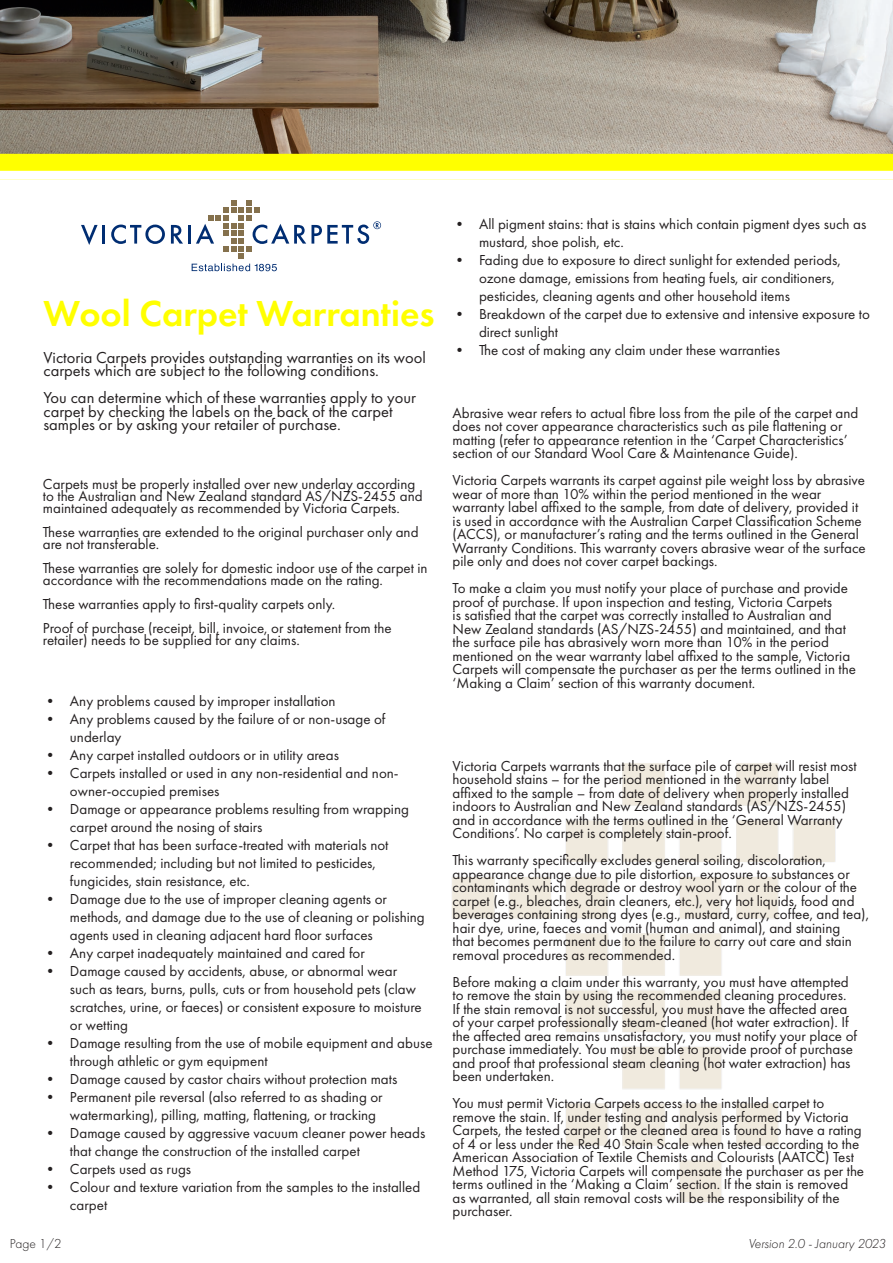
<style>
.page{position:relative;width:893px;height:1263px;background:#fff}
.page>*{position:absolute;margin:0;border:0;box-sizing:border-box;transform-origin:0 0}
.t1{font:600 37.5px "Futura PT";color:#ff0}
.t2{font:16.5px/13.5px "Futura PT";color:#231f20}
.t3{font:15px/13.5px "Futura PT";color:#231f20}
.t4{font:italic 300 13.5px "Futura PT";color:#231f20}
.t5{font:300 13.5px "Futura PT";color:#231f20}
</style>
<div class="page">
<img style="left:452px;top:763px;width:384px;height:439px">
<img style="left:0;top:0;width:893px;height:154px">
<div style="left:1px;top:155px;width:891px;height:24px;background:#ff0"></div>
<div style="left:0;top:154px;width:893px;height:25px;border:2px solid #ff0"></div>
<div style="left:1px;top:172px;width:891px;height:7px;background:#fff"></div>
<div style="left:0;top:171px;width:893px;height:8px;border:2px solid #fff"></div>
<svg style="left:81px;top:225px;width:17px;height:20px"></svg>
<hr style="left:102px;top:225px;width:3px;height:19px;background:#002d72">
<svg style="left:111px;top:225px;width:54px;height:19px"></svg>
<svg style="left:171px;top:225px;width:12px;height:19px"></svg>
<hr style="left:188px;top:225px;width:3px;height:19px;background:#002d72">
<svg style="left:192px;top:200px;width:189px;height:71px"></svg>
<h1 class="t1" style="left:43px;top:298px;width:393px">Wool Carpet Warranties</h1>
<p class="t2" style="left:43px;top:352px;width:384px">Victoria Carpets provides outstanding warranties on its wool carpets which are subject to the following conditions.</p>
<p class="t2" style="left:43px;top:392px;width:374px">You can determine which of these warranties apply to your carpet by checking the labels on the back of the carpet samples or by asking your retailer of purchase.</p>
<p class="t3" style="left:43px;top:479px;width:381px;line-height:12px">Carpets must be properly installed over new underlay according to the Australian and New Zealand standard AS/NZS-2455 and maintained adequately as recommended by Victoria Carpets.</p>
<p class="t3" style="left:43px;top:527px;width:377px;line-height:12px">These warranties are extended to the original purchaser only and are not transferable.</p>
<p class="t3" style="left:43px;top:563px;width:386px;line-height:12px">These warranties are solely for domestic indoor use of the carpet in accordance with the recommendations made on the rating.</p>
<p class="t3" style="left:43px;top:593px;width:350px;line-height:24px">These warranties apply to first-quality carpets only.<br>Proof of purchase (receipt, bill, invoice, or statement from the</p>
<p class="t3" style="left:43px;top:634px;width:258px">retailer) needs to be supplied for any claims.</p>
<p class="t3" style="left:43px;top:695px;width:294px">• Any problems caused by improper installation</p>
<p class="t3" style="left:70px;top:710px;width:317px;line-height:18px;text-indent:-27px">• Any problems caused by the failure of or non-usage of underlay</p>
<p class="t3" style="left:43px;top:749px;width:298px">• Any carpet installed outdoors or in utility areas</p>
<p class="t3" style="left:70px;top:764px;width:330px;line-height:18px;text-indent:-27px">• Carpets installed or used in any non-residential and non&shy;owner-occupied premises</p>
<p class="t3" style="left:70px;top:800px;width:340px;line-height:18px;text-indent:-27px">• Damage or appearance problems resulting from wrapping carpet around the nosing of stairs</p>
<p class="t3" style="left:70px;top:836px;width:320px;line-height:18px;text-indent:-27px">• Carpet that has been surface-treated with materials not recommended; including but not limited to pesticides, fungicides, stain resistance, etc.</p>
<p class="t3" style="left:70px;top:890px;width:356px;line-height:18px;text-indent:-27px">• Damage due to the use of improper cleaning agents or methods, and damage due to the use of cleaning or polishing agents used in cleaning adjacent hard floor surfaces</p>
<p class="t3" style="left:43px;top:947px;width:323px">• Any carpet inadequately maintained and cared for</p>
<p class="t3" style="left:70px;top:962px;width:353px;line-height:18px;text-indent:-27px">• Damage caused by accidents, abuse, or abnormal wear such as tears, burns, pulls, cuts or from household pets (claw scratches, urine, or faeces) or consistent exposure to moisture or wetting</p>
<p class="t3" style="left:70px;top:1034px;width:364px;line-height:18px;text-indent:-27px">• Damage resulting from the use of mobile equipment and abuse through athletic or gym equipment</p>
<p class="t3" style="left:43px;top:1073px;width:356px">• Damage caused by castor chairs without protection mats</p>
<p class="t3" style="left:70px;top:1088px;width:314px;line-height:18px;text-indent:-27px">• Permanent pile reversal (also referred to as shading or watermarking), pilling, matting, flattening, or tracking</p>
<p class="t3" style="left:70px;top:1124px;width:357px;line-height:18px;text-indent:-27px">• Damage caused by aggressive vacuum cleaner power heads that change the construction of the installed carpet</p>
<p class="t3" style="left:43px;top:1163px;width:150px">• Carpets used as rugs</p>
<p class="t3" style="left:70px;top:1178px;width:352px;line-height:18px;text-indent:-27px">• Colour and texture variation from the samples to the installed carpet</p>
<p class="t3" style="left:479px;top:216px;width:389px;line-height:18px;text-indent:-27px">• All pigment stains: that is stains which contain pigment dyes such as mustard, shoe polish, etc.</p>
<p class="t3" style="left:479px;top:252px;width:363px;line-height:18px;text-indent:-27px">• Fading due to exposure to direct sunlight for extended periods, ozone damage, emissions from heating fuels, air conditioners, pesticides, cleaning agents and other household items</p>
<p class="t3" style="left:479px;top:306px;width:392px;line-height:18px;text-indent:-27px">• Breakdown of the carpet due to extensive and intensive exposure to direct sunlight</p>
<p class="t3" style="left:452px;top:344px;width:329px">• The cost of making any claim under these warranties</p>
<p class="t3" style="left:453px;top:407px;width:407px">Abrasive wear refers to actual fibre loss from the pile of the carpet and does not cover appearance characteristics such as pile flattening or matting (refer to appearance retention in the ‘Carpet Characteristics’ section of our Standard Wool Care &amp; Maintenance Guide).</p>
<p class="t3" style="left:453px;top:474px;width:415px">Victoria Carpets warrants its carpet against pile weight loss by abrasive wear of more than 10% within the period mentioned in the wear warranty label affixed to the sample, from date of delivery, provided it is used in accordance with the Australian Carpet Classification Scheme (ACCS), or manufacturer’s rating and the terms outlined in the General Warranty Conditions. This warranty covers abrasive wear of the surface pile only and does not cover carpet backings.</p>
<p class="t3" style="left:453px;top:582px;width:405px">To make a claim you must notify your place of purchase and provide proof of purchase. If upon inspection and testing, Victoria Carpets<br>is satisfied that the carpet was correctly installed to Australian and New Zealand standards (AS/NZS-2455) and maintained, and that the surface pile has abrasively worn more than 10% in the period mentioned on the wear warranty label affixed to the sample, Victoria Carpets will compensate the purchaser as per the terms outlined in the ‘Making a Claim’ section of this warranty document.</p>
<p class="t3" style="left:453px;top:760px;width:406px">Victoria Carpets warrants that the surface pile of carpet will resist most household stains – for the period mentioned in the warranty label affixed to the sample – from date of delivery when properly installed indoors to Australian and New Zealand standards (AS/NZS-2455) and in accordance with the terms outlined in the ‘General Warranty Conditions’. No carpet is completely stain-proof.</p>
<p class="t3" style="left:453px;top:854px;width:418px">This warranty specifically excludes general soiling, discoloration, appearance change due to pile distortion, exposure to substances or contaminants which degrade or destroy wool yarn or the colour of the carpet (e.g., bleaches, drain cleaners, etc.), very hot liquids, food and beverages containing strong dyes (e.g., mustard, curry, coffee, and tea), hair dye, urine, faeces and vomit (human and animal), and staining<br>that becomes permanent due to the failure to carry out care and stain removal procedures as recommended.</p>
<p class="t3" style="left:453px;top:976px;width:406px">Before making a claim under this warranty, you must have attempted to remove the stain by using the recommended cleaning procedures.<br>If the stain removal is not successful, you must have the affected area of your carpet professionally steam-cleaned (hot water extraction). If the affected area remains unsatisfactory, you must notify your place of purchase immediately. You must be able to provide proof of purchase and proof that professional steam cleaning (hot water extraction) has been undertaken.</p>
<p class="t3" style="left:453px;top:1097px;width:413px">You must permit Victoria Carpets access to the installed carpet to remove the stain. If, under testing and analysis performed by Victoria Carpets, the tested carpet or the cleaned area is found to have a rating of 4 or less under the Red 40 Stain Scale when tested according to the American Association of Textile Chemists and Colourists (AATCC) Test Method 175, Victoria Carpets will compensate the purchaser as per the terms outlined in the ‘Making a Claim’ section. If the stain is removed as warranted, all stain removal costs will be the responsibility of the purchaser.</p>
<p class="t5" style="left:10px;top:1238px;width:53px">Page 1/2</p>
<p class="t4" style="left:748px;top:1239px;width:139px">Version 2.0 - January 2023</p>
</div>
